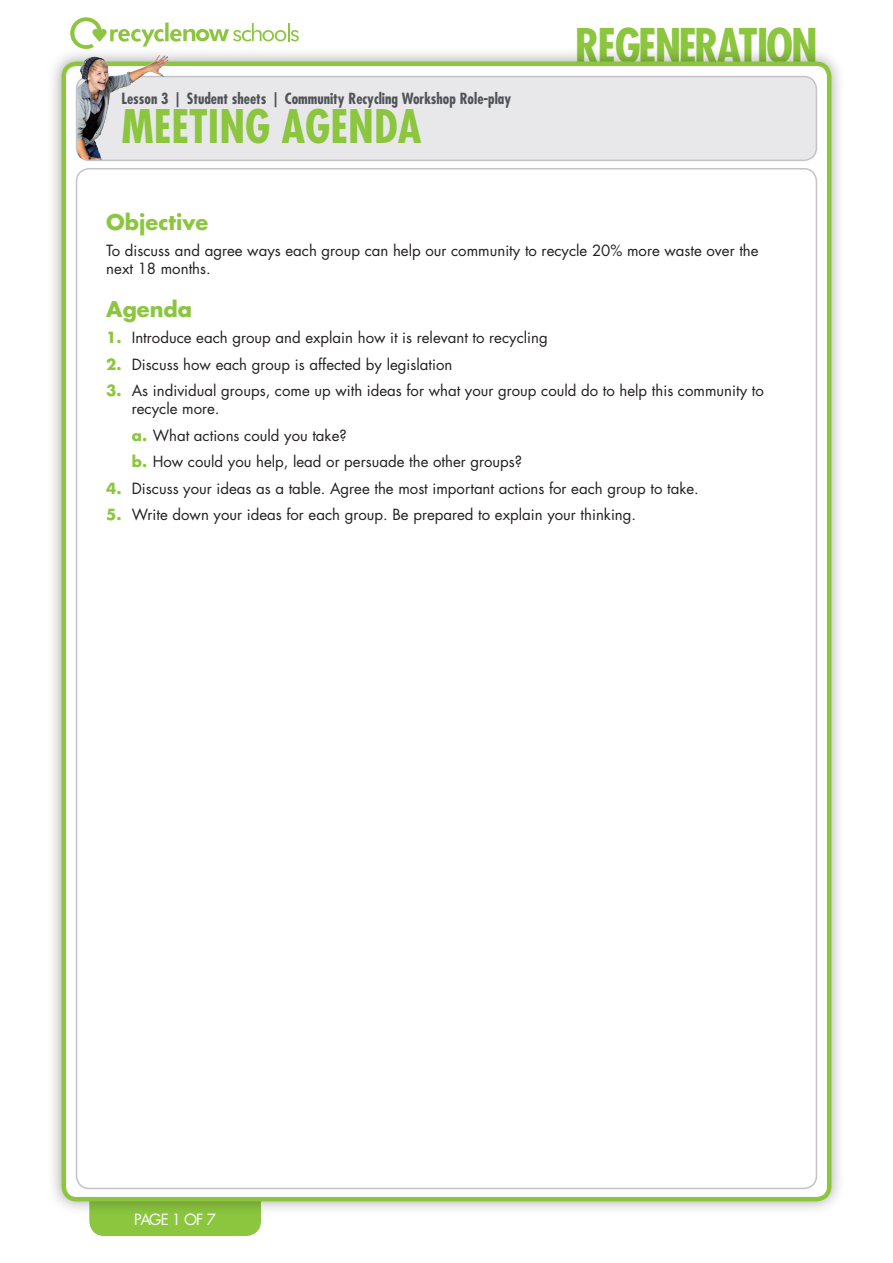
<style>
.page{position:relative;width:893px;height:1263px;background:#fff}
.page>*{position:absolute;margin:0;border:0;box-sizing:border-box;transform-origin:0 0}
.t1{font:700 condensed 46.5px "Futura Std";letter-spacing:-.04em;color:#8bc63e}
.t2{font:700 condensed 45px "Futura Std";color:#8bc63e}
.t3{font:700 21px "Futura Std";color:#8bc63e}
.t4{font:15px/18px "Futura Std";color:#231f20}
.t5{font:700 condensed 15px "Futura Std";color:#505358}
.t6{font:15px "Futura Std";letter-spacing:-.07em;color:#fff}
.s1{font-weight:700;color:#8bc63e}
</style>
<div class="page">
<div style="left:92px;top:1091px;width:167px;height:143px;background:#8bc63e;border-radius:13px"></div>
<div style="left:89px;top:1089px;width:172px;height:147px;border:4px solid #8bc63e;border-radius:13px"></div>
<div style="left:47px;top:47px;width:798px;height:1168px;background:#231f20;opacity:.4"></div>
<div style="left:64px;top:64px;width:765px;height:1135px;background:#fff;border-radius:13px"></div>
<div style="left:62px;top:62px;width:769px;height:1139px;border:4px solid #8bc63e;border-radius:13px"></div>
<svg style="left:70px;top:17px;width:229px;height:32px"></svg>
<div style="left:77px;top:77px;width:739px;height:83px;background:#e8e8ea;border-radius:13px"></div>
<div style="left:76px;top:76px;width:741px;height:85px;border:2px solid #c1c3c6;border-radius:13px"></div>
<img style="left:77px;top:47px;width:93px;height:113px">
<p class="t5" style="left:121px;top:89px;width:391px">Lesson 3 | Student sheets | Community Recycling Workshop Role-play</p>
<h2 class="t2" style="left:121px;top:98px;width:53px">Meeting</h2>
<h2 class="t2" style="left:281px;top:98px;width:24px">agen</h2>
<h2 class="t2" style="left:374px;top:98px;width:45px">da</h2>
<h1 class="t1" style="left:575px;top:17px;width:245px">REGENERATION</h1>
<h3 class="t3" style="left:106px;top:208px;width:104px">Objective</h3>
<p class="t4" style="left:106px;top:242px;width:654px">To discuss and agree ways each group can help our community to recycle 20% more waste over the next 18 months.</p>
<h3 class="t3" style="left:106px;top:295px;width:87px">Agenda</h3>
<p class="t4" style="left:106px;top:329px;width:443px"><span class="s1">1.</span> Introduce each group and explain how it is relevant to recycling</p>
<p class="t4" style="left:106px;top:355px;width:348px"><span class="s1">2.</span> Discuss how each group is affected by legislation</p>
<p class="t4" style="left:132px;top:382px;width:633px;text-indent:-26px"><span class="s1">3.</span> As individual groups, come up with ideas for what your group could do to help this community to recycle more.</p>
<p class="t4" style="left:132px;top:422px;width:392px;line-height:26.5px"><span class="s1">a.</span> What actions could you take?<br><span class="s1">b.</span> How could you help, lead or persuade the other groups?</p>
<p class="t4" style="left:106px;top:479px;width:594px"><span class="s1">4.</span> Discuss your ideas as a table. Agree the most important actions for each group to take.</p>
<p class="t4" style="left:106px;top:506px;width:531px"><span class="s1">5.</span> Write down your ideas for each group. Be prepared to explain your thinking.</p>
<p class="t6" style="left:134px;top:1209px;width:83px">Page 1 of 7</p>
</div>
